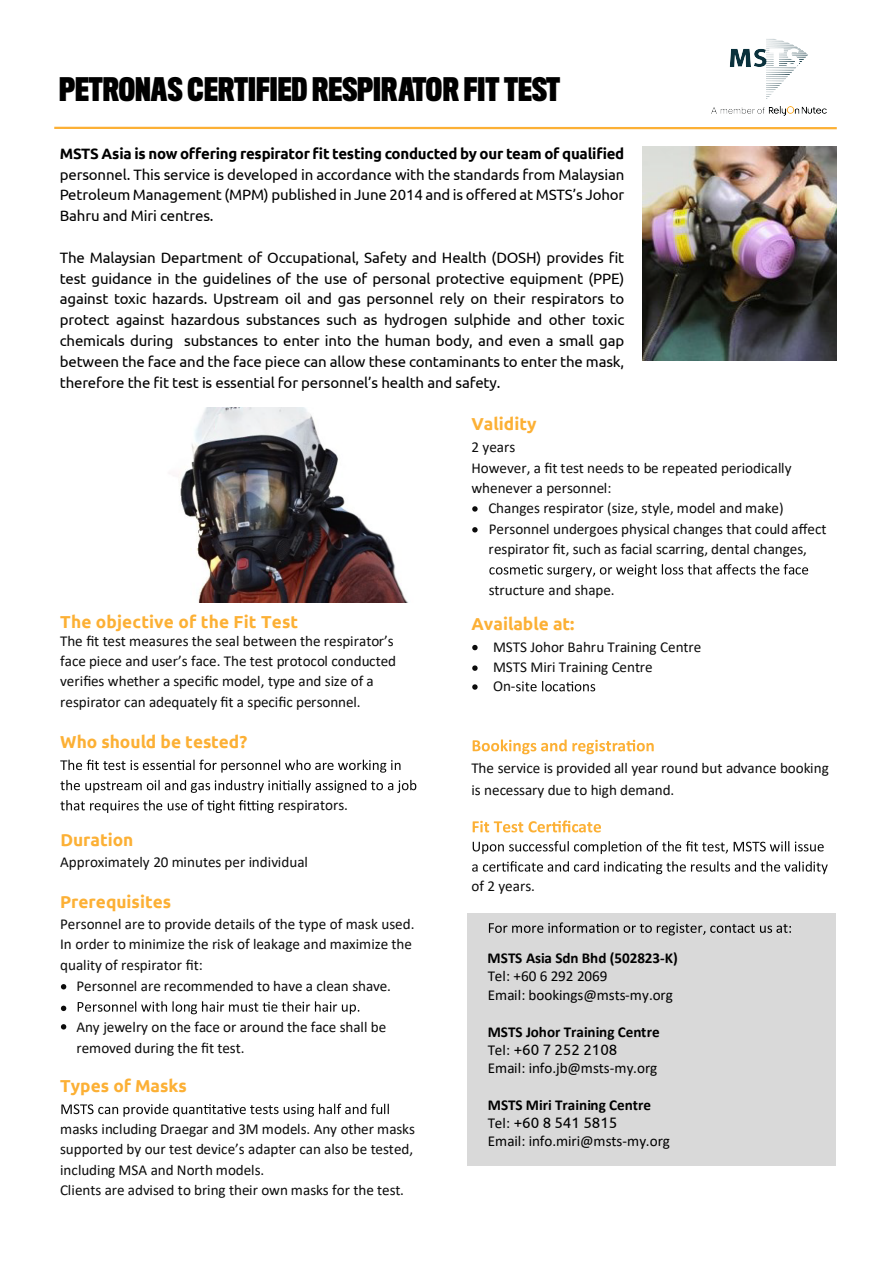
<style>
.page{position:relative;width:893px;height:1263px;background:#fff}
.page>*{position:absolute;margin:0;border:0;box-sizing:border-box;transform-origin:0 0}
.t1{font:700 29.85px "Titling Gothic FB Compressed";color:#000}
.t2{font:700 17.25px "Ubuntu";letter-spacing:.005em;color:#fcb035}
.t3{font:15.15px/20.1px "Calibri";color:#0c0c0c}
.t4{font:15.15px/18.3px "Calibri";color:#000}
.t5{font:700 15.15px "Calibri";letter-spacing:-.005em;color:#000}
.t6{font:15.15px "Ubuntu";letter-spacing:-.005em;color:#000}
.t7{font:15px/20.9px "Ubuntu";letter-spacing:-.01em;color:#000;text-align:justify}
.t8{font:700 15px "Ubuntu";letter-spacing:-.015em;color:#000}
.s1{font-family:"Calibri"}
</style>
<div class="page">
<hr style="left:54px;top:127px;width:783px;height:2px;background:#fcb035">
<svg style="left:60px;top:760px;width:340px;height:13px"></svg>
<svg style="left:60px;top:780px;width:356px;height:13px"></svg>
<svg style="left:60px;top:800px;width:214px;height:13px"></svg>
<svg style="left:61px;top:984px;width:5px;height:5px"></svg>
<svg style="left:61px;top:1024px;width:5px;height:5px"></svg>
<svg style="left:78px;top:1001px;width:281px;height:13px"></svg>
<svg style="left:61px;top:1006px;width:5px;height:5px"></svg>
<svg style="left:61px;top:1104px;width:328px;height:13px"></svg>
<svg style="left:472px;top:506px;width:6px;height:6px"></svg>
<svg style="left:472px;top:527px;width:6px;height:5px"></svg>
<svg style="left:489px;top:564px;width:319px;height:13px"></svg>
<svg style="left:472px;top:645px;width:6px;height:5px"></svg>
<svg style="left:472px;top:665px;width:6px;height:6px"></svg>
<svg style="left:472px;top:684px;width:6px;height:6px"></svg>
<svg style="left:516px;top:681px;width:79px;height:10px"></svg>
<svg style="left:473px;top:739px;width:181px;height:15px"></svg>
<svg style="left:473px;top:820px;width:128px;height:12px"></svg>
<svg style="left:473px;top:841px;width:351px;height:13px"></svg>
<svg style="left:472px;top:861px;width:356px;height:13px"></svg>
<img style="left:642px;top:146px;width:194px;height:215px">
<img style="left:179px;top:407px;width:229px;height:195px">
<div style="left:467px;top:913px;width:368px;height:253px;background:#d9d9d9"></div>
<svg style="left:489px;top:922px;width:302px;height:13px"></svg>
<img style="left:711px;top:39px;width:115px;height:77px">
<h1 class="t1" style="left:59px;top:71px;width:503px">PETRONAS CERTIFIED RESPIRATOR FIT TEST</h1>
<p class="t8" style="left:60px;top:144px;width:566px">MSTS Asia is now offering respirator fit testing conducted by our team of qualified</p>
<p class="t7" style="left:60px;top:163px;width:566px">personnel. This service is developed in accordance with the standards from Malaysian Petroleum Management (MPM) published in June 2014 and is offered at MSTS’s Johor Bahru and Miri centres.</p>
<p class="t7" style="left:60px;top:247px;width:566px">The Malaysian Department of Occupational, Safety and Health (DOSH) provides fit test guidance in the guidelines of the use of personal protective equipment (PPE) against toxic hazards. Upstream oil and gas personnel rely on their respirators to protect against hazardous substances such as hydrogen sulphide and other toxic chemicals during substances to enter into the human body, and even a small gap between the face and the face piece can allow these contaminants to enter the mask, therefore the fit test is essential for personnel’s health and safety.</p>
<p class="t2" style="left:60px;top:611px;width:239px">The objective of the Fit Test</p>
<p class="t3" style="left:60px;top:631px;width:338px">The fit test measures the seal between the respirator’s face piece and user’s face. The test protocol conducted verifies whether a specific model, type and size of a respirator can adequately fit a specific personnel.</p>
<p class="t2" style="left:60px;top:731px;width:189px">Who should be tested?</p>
<p class="t2" style="left:60px;top:829px;width:75px">Duration</p>
<p class="t3" style="left:278px;top:795px;width:72px">respirators.</p>
<p class="t3" style="left:60px;top:852px;width:249px">Approximately 20 minutes per individual</p>
<p class="t2" style="left:60px;top:891px;width:113px">Prerequisites</p>
<p class="t3" style="left:60px;top:913px;width:356px">Personnel are to provide details of the type of mask used.</p>
<p class="t3" style="left:60px;top:934px;width:353px">In order to minimize the risk of leakage and maximize the</p>
<p class="t3" style="left:60px;top:954px;width:144px">quality of respirator fit:</p>
<p class="t3" style="left:76px;top:975px;width:316px">Personnel are recommended to have a clean shave.</p>
<p class="t3" style="left:76px;top:1016px;width:312px;line-height:20.5px">Any jewelry on the face or around the face shall be removed during the fit test.</p>
<p class="t2" style="left:60px;top:1075px;width:128px">Types of Masks</p>
<p class="t3" style="left:60px;top:1119px;width:357px">masks including Draegar and 3M models. Any other masks supported by our test device’s adapter can also be tested, including MSA and North models.<br>Clients are advised to bring their own masks for the test.</p>
<p class="t2" style="left:471px;top:414px;width:66px">Validity</p>
<p class="t3" style="left:471px;top:437px;width:322px">2 years<br>However, a fit test needs to be repeated periodically whenever a personnel:</p>
<p class="t3" style="left:488px;top:497px;width:340px;line-height:20.5px">Changes respirator (size, style, model and make)<br>Personnel undergoes physical changes that could affect respirator fit, such as facial scarring, dental changes,</p>
<p class="t3" style="left:489px;top:579px;width:127px">structure and shape.</p>
<p class="t2" style="left:471px;top:613px;width:105px">Available at:</p>
<p class="t3" style="left:493px;top:636px;width:210px;line-height:20.5px">MSTS Johor Bahru Training Centre<br>MSTS Miri Training Centre</p>
<p class="t3" style="left:493px;top:676px;width:24px">On-</p>
<p class="t3" style="left:471px;top:757px;width:359px;line-height:21.6px">The service is provided all year round but advance booking is necessary due to high demand.</p>
<p class="t3" style="left:471px;top:876px;width:65px">of 2 years.</p>
<p class="t5" style="left:488px;top:947px;width:192px">MSTS Asia Sdn Bhd (502823-K)</p>
<p class="t4" style="left:488px;top:967px;width:187px">Tel: +60 6 292 2069<br>Email: bookings@msts-my.org</p>
<p class="t5" style="left:488px;top:1021px;width:173px">MSTS Johor Training Centre</p>
<p class="t6" style="left:488px;top:1040px;width:131px"><span class="s1">Tel:</span> +60 7 252 2108</p>
<p class="t4" style="left:488px;top:1059px;width:171px">Email: info.jb@msts-my.org</p>
<p class="t5" style="left:488px;top:1094px;width:165px">MSTS Miri Training Centre</p>
<p class="t6" style="left:488px;top:1113px;width:131px"><span class="s1">Tel:</span> +60 8 541 5815</p>
<p class="t4" style="left:488px;top:1132px;width:184px">Email: info.miri@msts-my.org</p>
</div>
